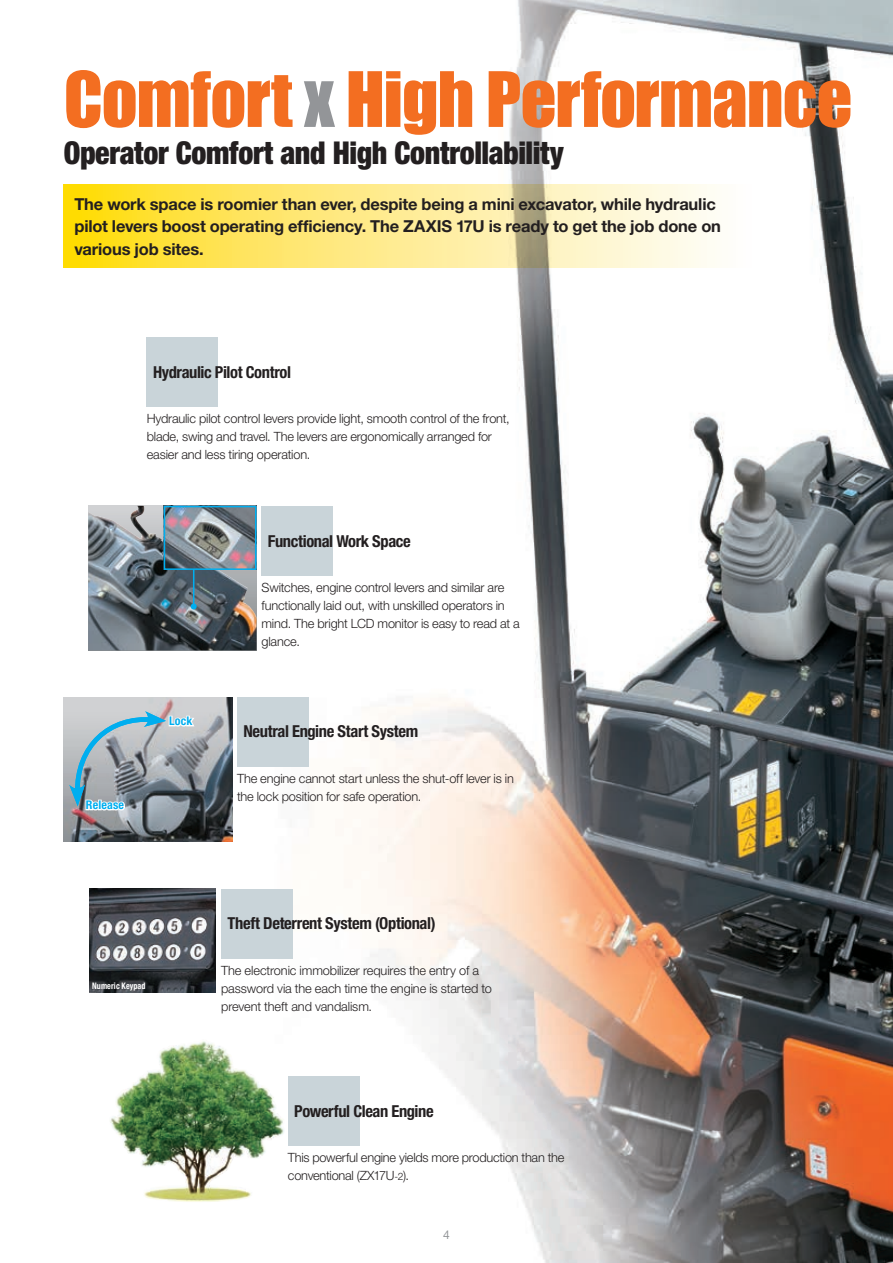
<style>
.page{position:relative;width:893px;height:1263px;background:#fff}
.page>*{position:absolute;margin:0;border:0;box-sizing:border-box;transform-origin:0 0}
.t1{font:70.5px "Impact";letter-spacing:-.015em;color:#f36e21}
.t2{font:900 condensed 31.5px "Helvetica Neue";letter-spacing:-.01em;color:#231f20;scale:.95 1}
.t3{font:700 16.5px/22.5px "Helvetica Neue";letter-spacing:-.01em;color:#231f20}
.t4{font:700 condensed 16.5px "Helvetica Neue";letter-spacing:-.02em;color:#231f20}
.t5{font:300 12.75px/18px "Helvetica Neue";letter-spacing:-.01em;color:#231f20}
.t6{font:700 condensed 12px "Helvetica Neue";letter-spacing:.015em;color:#00aeef}
.t7{font:12px "Helvetica Neue";color:#939598}
.t8{font:700 condensed 9px "Helvetica Neue";letter-spacing:.015em;color:#fff;scale:.9 1}
.s1{color:#939598}
.s2{font-size:10.2px}
</style>
<div class="page">
<img style="left:63px;top:0;width:830px;height:1263px">
<img style="left:109px;top:1039px;width:93px;height:115px">
<img style="left:88px;top:506px;width:168px;height:144px">
<img style="left:167px;top:509px;width:86px;height:58px">
<div style="left:164px;top:506px;width:92px;height:64px;border:2px solid #00aeef"></div>
<hr style="left:193px;top:569px;width:1px;height:37px;background:#00aeef">
<svg style="left:191px;top:603px;width:6px;height:6px"></svg>
<img style="left:64px;top:697px;width:168px;height:145px">
<img style="left:89px;top:889px;width:127px;height:104px">
<div style="left:261px;top:506px;width:72px;height:69px;background:#c9d4d9"></div>
<div style="left:237px;top:697px;width:72px;height:69px;background:#c9d4d9"></div>
<div style="left:288px;top:1076px;width:71px;height:70px;background:#c9d4d9"></div>
<div style="left:221px;top:889px;width:72px;height:69px;background:#c9d4d9"></div>
<svg style="left:64px;top:185px;width:687px;height:82px;background:#fae88c"></svg>
<div style="left:147px;top:337px;width:71px;height:70px;background:#c9d4d9"></div>
<svg style="left:69px;top:711px;width:128px;height:100px;background:#99a8b1"></svg>
<h1 class="t1" style="left:64px;top:45px;width:790px">Comfort <span class="s1">x</span> High Performance</h1>
<h2 class="t2" style="left:64px;top:134px;width:528px">Operator Comfort and High Controllability</h2>
<p class="t3" style="left:74px;top:192px;width:648px">The work space is roomier than ever, despite being a mini excavator, while hydraulic pilot levers boost operating efficiency. The ZAXIS 17U is ready to get the job done on various job sites.</p>
<p class="t4" style="left:153px;top:362px;width:139px">Hydraulic Pilot Control</p>
<p class="t5" style="left:147px;top:409px;width:364px">Hydraulic pilot control levers provide light, smooth control of the front, blade, swing and travel. The levers are ergonomically arranged for easier and less tiring operation.</p>
<p class="t4" style="left:268px;top:531px;width:144px">Functional Work Space</p>
<p class="t6" style="left:86px;top:798px;width:40px">Release</p>
<p class="t6" style="left:169px;top:714px;width:25px">Lock</p>
<p class="t5" style="left:261px;top:578px;width:260px">Switches, engine control levers and similar are functionally laid out, with unskilled operators in mind. The bright LCD monitor is easy to read at a glance.</p>
<p class="t4" style="left:243px;top:722px;width:176px">Neutral Engine Start System</p>
<p class="t5" style="left:237px;top:769px;width:278px">The engine cannot start unless the shut-off lever is in the lock position for safe operation.</p>
<p class="t8" style="left:92px;top:980px;width:61px">Numeric Keypad</p>
<p class="t4" style="left:227px;top:913px;width:210px">Theft Deterrent System (Optional)</p>
<p class="t5" style="left:221px;top:961px;width:272px">The electronic immobilizer requires the entry of a password via the each time the engine is started to prevent theft and vandalism.</p>
<p class="t4" style="left:294px;top:1101px;width:141px">Powerful Clean Engine</p>
<p class="t5" style="left:288px;top:1148px;width:278px">This powerful engine yields more production than the conventional (ZX17U<span class="s2">-2</span>).</p>
<p class="t7" style="left:443px;top:1228px;width:8px">4</p>
</div>
